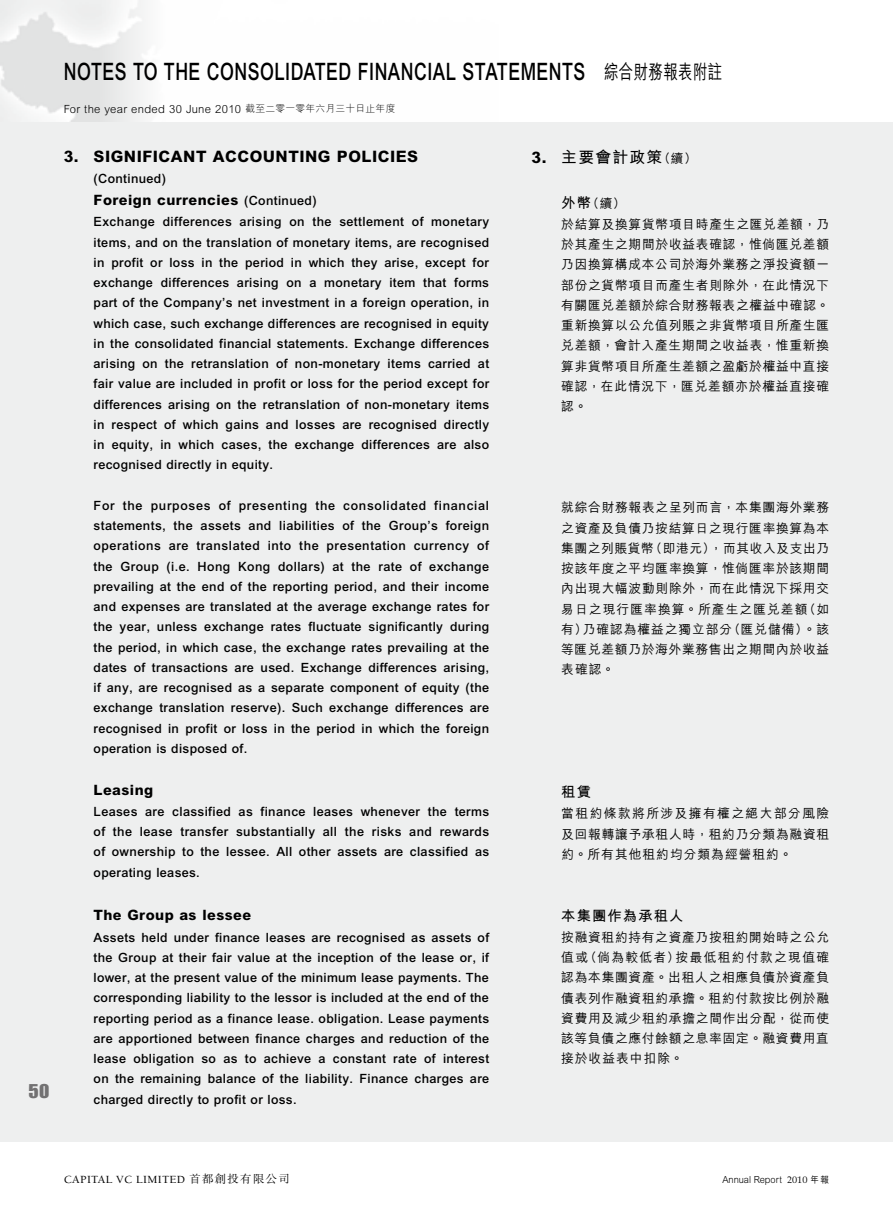
<style>
.page{position:relative;width:893px;height:1212px;background:#fff}
.page>*{position:absolute;margin:0;border:0;box-sizing:border-box;transform-origin:0 0}
.t1{font:500 24px "Arial MT Std";letter-spacing:.03em;color:#000;scale:.74 1}
.t2{font:19.5px "Impact LT Std";color:#727172;scale:1.1 1}
.t3{font:800 15.75px "Arial MT Std";letter-spacing:.03em;color:#000}
.t4{font:700 15.75px "M Hei HK";letter-spacing:.08em;color:#000}
.t5{font:800 14.25px "Arial MT Std";letter-spacing:.03em;color:#000}
.t6{font:700 14.25px "M Hei HK";letter-spacing:.08em;color:#000}
.t7{font:500 12.75px/20.2px "Arial MT Std";letter-spacing:.03em;color:#000;text-align:justify}
.t8{font:500 12.75px/20.2px "M Hei HK";letter-spacing:.055em;color:#000;text-align:justify}
.t9{font:300 11.25px "Arial MT Std";letter-spacing:.03em;color:#000}
.t10{font:500 11.25px "Berkeley Std";letter-spacing:.025em;color:#000;scale:1.05 1}
.t11{font:300 9.75px "Arial MT Std";color:#000;scale:.95 1}
.s1{font-family:"M Hei HK";font-size:19.5px}
.s2{font-family:"M Hei HK";font-size:9.75px}
.s3{font-weight:500;font-size:12.75px}
.s4{font-family:"Arial MT Std";font-weight:800}
.s5{font-weight:700;font-size:14.25px}
.s6{font-family:"M Sung HK";font-weight:300}
.s7{font-family:"Aldus LT Std";font-weight:400}
.s8{font-family:"M Hei HK";font-weight:500;font-size:9px}
</style>
<div class="page">
<div style="left:0;top:123px;width:893px;height:1019px;background:#eeefef"></div>
<h2 class="t2" style="left:28px;top:1079px;width:21px">50</h2>
<h1 class="t1" style="left:64px;top:57px;width:891px">NOTES TO THE CONSOLIDATED FINANCIAL STATEMENTS <span class="s1">綜合財務報表附註</span></h1>
<p class="t9" style="left:64px;top:102px;width:333px">For the year ended 30 June 2010 <span class="s2">截至二零一零年六月三十日止年度</span></p>
<p class="t3" style="left:64px;top:147px;width:356px">3. SIGNIFICANT ACCOUNTING POLICIES</p>
<p class="t7" style="left:94px;top:169px;width:74px">(Continued)</p>
<p class="t5" style="left:94px;top:192px;width:225px">Foreign currencies <span class="s3">(Continued)</span></p>
<p class="t7" style="left:94px;top:212px;width:397px">Exchange differences arising on the settlement of monetary items, and on the translation of monetary items, are recognised in profit or loss in the period in which they arise, except for exchange differences arising on a monetary item that forms part of the Company’s net investment in a foreign operation, in which case, such exchange differences are recognised in equity in the consolidated financial statements. Exchange differences arising on the retranslation of non-monetary items carried at fair value are included in profit or loss for the period except for differences arising on the retranslation of non-monetary items in respect of which gains and losses are recognised directly in equity, in which cases, the exchange differences are also recognised directly in equity.</p>
<p class="t7" style="left:94px;top:495px;width:397px">For the purposes of presenting the consolidated financial statements, the assets and liabilities of the Group’s foreign operations are translated into the presentation currency of the Group (i.e. Hong Kong dollars) at the rate of exchange prevailing at the end of the reporting period, and their income and expenses are translated at the average exchange rates for the year, unless exchange rates fluctuate significantly during the period, in which case, the exchange rates prevailing at the dates of transactions are used. Exchange differences arising, if any, are recognised as a separate component of equity (the exchange translation reserve). Such exchange differences are recognised in profit or loss in the period in which the foreign operation is disposed of.</p>
<p class="t5" style="left:94px;top:781px;width:61px">Leasing</p>
<p class="t7" style="left:94px;top:801px;width:397px">Leases are classified as finance leases whenever the terms of the lease transfer substantially all the risks and rewards of ownership to the lessee. All other assets are classified as operating leases.</p>
<p class="t5" style="left:94px;top:907px;width:159px">The Group as lessee</p>
<p class="t7" style="left:94px;top:927px;width:397px">Assets held under finance leases are recognised as assets of the Group at their fair value at the inception of the lease or, if lower, at the present value of the minimum lease payments. The corresponding liability to the lessor is included at the end of the reporting period as a finance lease. obligation. Lease payments are apportioned between finance charges and reduction of the lease obligation so as to achieve a constant rate of interest on the remaining balance of the liability. Finance charges are charged directly to profit or loss.</p>
<p class="t4" style="left:531px;top:146px;width:167px"><span class="s4">3.</span> 主要會計政策<span class="s3">（續）</span></p>
<p class="t8" style="left:561px;top:192px;width:269px;text-align:left"><span class="s5">外幣</span>（續）<br>於結算及換算貨幣項目時產生之匯兌差額，乃於其產生之期間於收益表確認，惟倘匯兌差額乃因換算構成本公司於海外業務之淨投資額一部份之貨幣項目而產生者則除外，在此情況下有關匯兌差額於綜合財務報表之權益中確認。重新換算以公允值列賬之非貨幣項目所產生匯兌差額，會計入產生期間之收益表，惟重新換算非貨幣項目所產生差額之盈虧於權益中直接確認，在此情況下，匯兌差額亦於權益直接確認。</p>
<p class="t8" style="left:561px;top:497px;width:269px">就綜合財務報表之呈列而言，本集團海外業務之資產及負債乃按結算日之現行匯率換算為本集團之列賬貨幣（即港元），而其收入及支出乃按該年度之平均匯率換算，惟倘匯率於該期間內出現大幅波動則除外，而在此情況下採用交易日之現行匯率換算。所產生之匯兌差額（如有）乃確認為權益之獨立部分（匯兌儲備）。該等匯兌差額乃於海外業務售出之期間內於收益表確認。</p>
<p class="t6" style="left:561px;top:782px;width:31px">租賃</p>
<p class="t8" style="left:561px;top:802px;width:269px">當租約條款將所涉及擁有權之絕大部分風險及回報轉讓予承租人時，租約乃分類為融資租約。所有其他租約均分類為經營租約。</p>
<p class="t6" style="left:561px;top:905px;width:124px">本集團作為承租人</p>
<p class="t8" style="left:561px;top:926px;width:269px">按融資租約持有之資產乃按租約開始時之公允值或（倘為較低者）按最低租約付款之現值確認為本集團資產。出租人之相應負債於資產負債表列作融資租約承擔。租約付款按比例於融資費用及減少租約承擔之間作出分配，從而使該等負債之應付餘額之息率固定。融資費用直接於收益表中扣除。</p>
<p class="t10" style="left:64px;top:1173px;width:217px">CAPITAL VC LIMITED <span class="s6">首都創投有限公司</span></p>
<p class="t11" style="left:722px;top:1174px;width:114px">Annual Report <span class="s7">2010</span> <span class="s8">年報</span></p>
</div>
